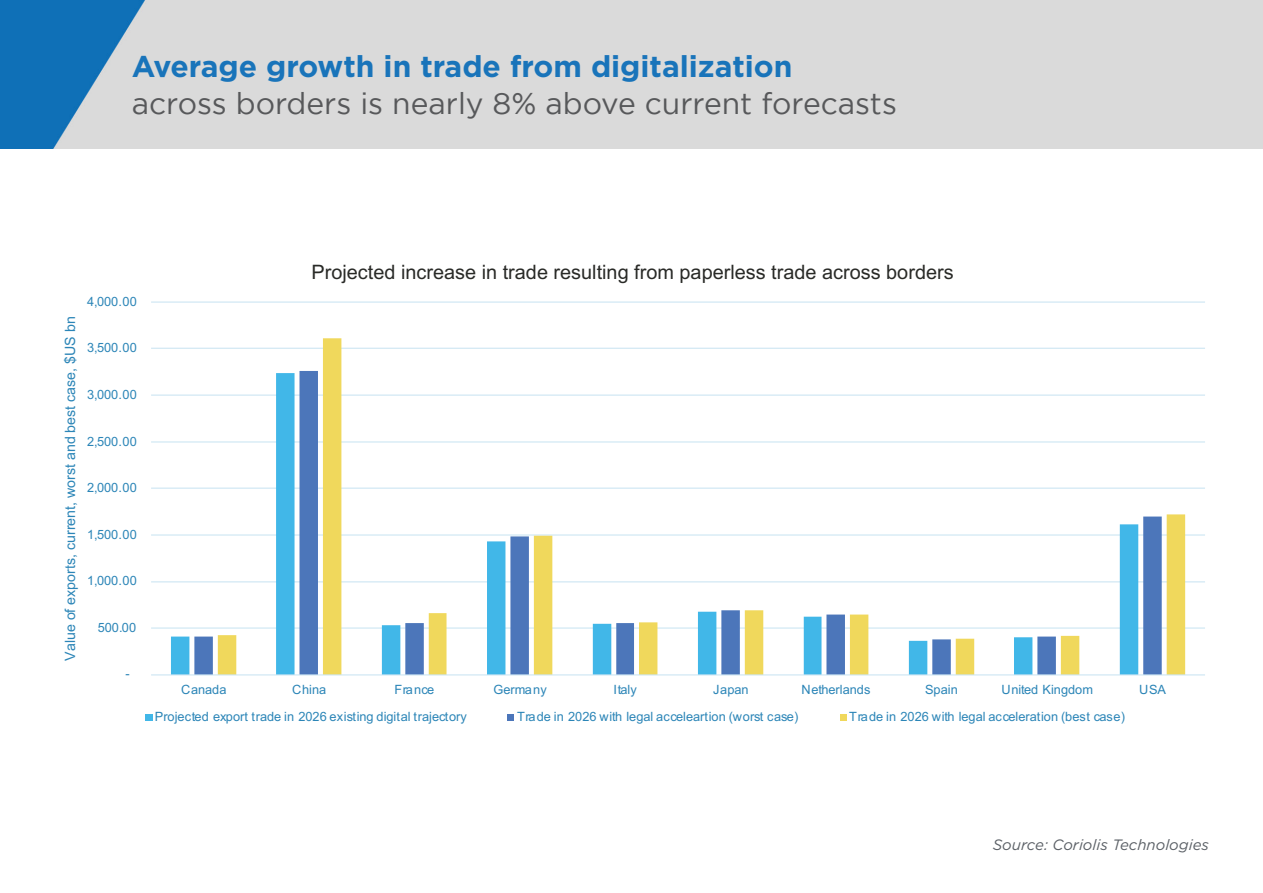
<style>
.page{position:relative;width:1263px;height:893px;background:#fff}
.page>*{position:absolute;margin:0;border:0;box-sizing:border-box;transform-origin:0 0}
.SUB_Title{font:30px "Gotham";color:#57585a}
.t1{font:700 30px "Gotham";color:#1974ba}
.t2{font:19.95px "Arial";color:#292a27}
.t3{font:italic 15px "Gotham";color:#5b6066}
.t4{font:14.25px "Arial";color:#2b85b7}
.t5{font:12.75px "Arial";color:#2b85b7}
</style>
<div class="page">
<img style="left:0;top:0;width:1263px;height:149px">
<hr style="left:151px;top:627px;width:1054px;height:2px;background:#cae4f2">
<hr style="left:151px;top:581px;width:1054px;height:1px;background:#cae4f2">
<hr style="left:151px;top:534px;width:1054px;height:2px;background:#cae4f2">
<hr style="left:151px;top:488px;width:1054px;height:1px;background:#cae4f2">
<hr style="left:151px;top:441px;width:1054px;height:1px;background:#cae4f2">
<hr style="left:151px;top:395px;width:1054px;height:1px;background:#cae4f2">
<hr style="left:151px;top:348px;width:1054px;height:1px;background:#cae4f2">
<hr style="left:151px;top:302px;width:1054px;height:1px;background:#cae4f2">
<svg style="left:218px;top:338px;width:967px;height:336px"></svg>
<hr style="left:151px;top:674px;width:1054px;height:1px;background:#cae4f2">
<div style="left:145px;top:714px;width:7px;height:6px;background:#41b7e8"></div>
<svg style="left:508px;top:714px;width:6px;height:6px"></svg>
<svg style="left:840px;top:714px;width:6px;height:6px"></svg>
<p class="t1" style="left:132px;top:49px;width:662px">Average growth in trade from digitalization</p>
<p class="SUB_Title" style="left:132px;top:87px;width:767px">across borders is nearly 8% above current forecasts</p>
<p class="t4" style="left:60px;top:661px;width:346px;rotate:-90deg">Value of exports, current, worst and best case, $US bn</p>
<p class="t5" style="left:87px;top:292px;width:51px">4,000.00</p>
<p class="t5" style="left:87px;top:338px;width:51px">3,500.00</p>
<p class="t5" style="left:87px;top:385px;width:51px">3,000.00</p>
<p class="t5" style="left:87px;top:432px;width:51px">2,500.00</p>
<p class="t5" style="left:87px;top:478px;width:51px">2,000.00</p>
<p class="t5" style="left:87px;top:525px;width:51px">1,500.00</p>
<p class="t5" style="left:87px;top:572px;width:51px">1,000.00</p>
<p class="t5" style="left:98px;top:618px;width:40px">500.00</p>
<p class="t5" style="left:126px;top:665px;width:6px">-</p>
<p class="t2" style="left:312px;top:259px;width:644px">Projected increase in trade resulting from paperless trade across borders</p>
<p class="t5" style="left:181px;top:681px;width:47px">Canada</p>
<p class="t5" style="left:292px;top:681px;width:36px">China</p>
<p class="t5" style="left:394px;top:681px;width:41px">France</p>
<p class="t5" style="left:493px;top:681px;width:55px">Germany</p>
<p class="t5" style="left:613px;top:681px;width:25px">Italy</p>
<p class="t5" style="left:713px;top:681px;width:37px">Japan</p>
<p class="t5" style="left:801px;top:681px;width:70px">Netherlands</p>
<p class="t5" style="left:925px;top:681px;width:34px">Spain</p>
<p class="t5" style="left:1001px;top:681px;width:93px">United Kingdom</p>
<p class="t5" style="left:1139px;top:681px;width:28px">USA</p>
<p class="t5" style="left:155px;top:708px;width:313px">Projected export trade in 2026 existing digital trajectory</p>
<p class="t5" style="left:517px;top:708px;width:283px">Trade in 2026 with legal acceleartion (worst case)</p>
<p class="t5" style="left:849px;top:708px;width:277px">Trade in 2026 with legal acceleration (best case)</p>
<p class="t3" style="left:993px;top:836px;width:218px">Source: Coriolis Technologies</p>
</div>
